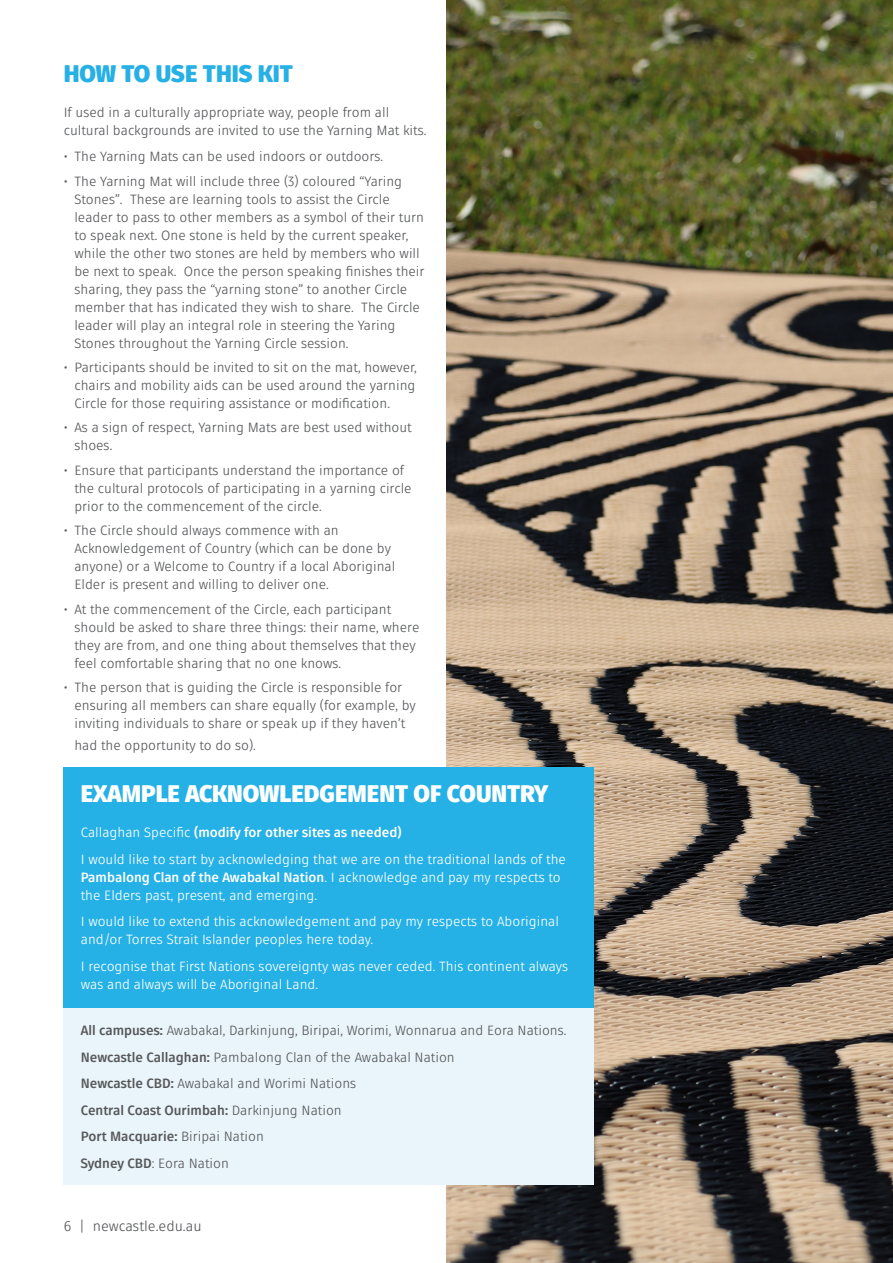
<style>
.page{position:relative;width:893px;height:1263px;background:#fff}
.page>*{position:absolute;margin:0;border:0;box-sizing:border-box;transform-origin:0 0}
.Sub_Heads_-_Tier_1{font:900 24px "Fuse V.2 Display";color:#fff}
.Sub_Heads_-_Tier_1-2{font:900 24px "Fuse V.2 Display";color:#26b0e5}
.t1{font:14.25px "Fuse V.2 Display";color:#57585a}
.BodyCopy___80__Black{font:13.5px/18px "Fuse V.2 Display";color:#57585a}
.BodyCopy___80__Black-2{font:13.5px/18px "Fuse V.2 Display";color:#fff}
.BodyCopy___80__Black-3{font:700 13.5px "Fuse V.2 Display";color:#57585a}
.BodyCopy___80__Black-4{font:700 13.5px "Fuse V.2 Display";color:#fff}
.s1{font-weight:400}
.s2{font-weight:700}
</style>
<div class="page">
<img style="left:446px;top:0;width:447px;height:1263px">
<div style="left:64px;top:767px;width:530px;height:241px;background:#26b1e6"></div>
<div style="left:64px;top:1008px;width:530px;height:177px;background:#eaf5fb"></div>
<p class="Sub_Heads_-_Tier_1-2" style="left:64px;top:57px;width:231px">HOW TO USE THIS KIT</p>
<p class="BodyCopy___80__Black" style="left:64px;top:103px;width:364px">If used in a culturally appropriate way, people from all cultural backgrounds are invited to use the Yarning Mat kits.</p>
<p class="BodyCopy___80__Black" style="left:64px;top:148px;width:321px">• The Yarning Mats can be used indoors or outdoors.</p>
<p class="BodyCopy___80__Black" style="left:74px;top:172px;width:352px;text-indent:-11px">• The Yarning Mat will include three (3) coloured “Yaring Stones”. These are learning tools to assist the Circle leader to pass to other members as a symbol of their turn to speak next. One stone is held by the current speaker, while the other two stones are held by members who will be next to speak. Once the person speaking finishes their sharing, they pass the “yarning stone” to another Circle member that has indicated they wish to share. The Circle leader will play an integral role in steering the Yaring Stones throughout the Yarning Circle session.</p>
<p class="BodyCopy___80__Black" style="left:74px;top:358px;width:344px;text-align:justify;text-indent:-11px">• Participants should be invited to sit on the mat, however, chairs and mobility aids can be used around the yarning Circle for those requiring assistance or modification.</p>
<p class="BodyCopy___80__Black" style="left:74px;top:419px;width:339px;text-indent:-11px">• As a sign of respect, Yarning Mats are best used without shoes.</p>
<p class="BodyCopy___80__Black" style="left:74px;top:461px;width:339px;text-indent:-11px">• Ensure that participants understand the importance of the cultural protocols of participating in a yarning circle prior to the commencement of the circle.</p>
<p class="BodyCopy___80__Black" style="left:74px;top:522px;width:322px;text-indent:-11px">• The Circle should always commence with an Acknowledgement of Country (which can be done by anyone) or a Welcome to Country if a local Aboriginal Elder is present and willing to deliver one.</p>
<p class="BodyCopy___80__Black" style="left:74px;top:600px;width:346px;text-indent:-11px">• At the commencement of the Circle, each participant should be asked to share three things: their name, where they are from, and one thing about themselves that they feel comfortable sharing that no one knows.</p>
<p class="BodyCopy___80__Black" style="left:74px;top:678px;width:343px;text-indent:-11px">• The person that is guiding the Circle is responsible for ensuring all members can share equally (for example, by inviting individuals to share or speak up if they haven’t</p>
<p class="BodyCopy___80__Black" style="left:74px;top:736px;width:183px">had the opportunity to do so).</p>
<p class="Sub_Heads_-_Tier_1" style="left:81px;top:777px;width:469px">EXAMPLE ACKNOWLEDGEMENT OF COUNTRY</p>
<p class="BodyCopy___80__Black-4" style="left:81px;top:824px;width:322px"><span class="s1">Callaghan Specific</span> (modify for other sites as needed)</p>
<p class="BodyCopy___80__Black-2" style="left:81px;top:850px;width:487px">I would like to start by acknowledging that we are on the traditional lands of the<br><span class="s2">Pambalong Clan of the Awabakal Nation</span>. I acknowledge and pay my respects to the Elders past, present, and emerging.</p>
<p class="BodyCopy___80__Black-2" style="left:81px;top:912px;width:480px">I would like to extend this acknowledgement and pay my respects to Aboriginal and/or Torres Strait Islander peoples here today.</p>
<p class="BodyCopy___80__Black-2" style="left:81px;top:957px;width:489px">I recognise that First Nations sovereignty was never ceded. This continent always was and always will be Aboriginal Land.</p>
<p class="BodyCopy___80__Black" style="left:81px;top:1022px;width:487px"><span class="s2">All campuses:</span> Awabakal, Darkinjung, Biripai, Worimi, Wonnarua and Eora Nations.</p>
<p class="BodyCopy___80__Black" style="left:81px;top:1048px;width:376px"><span class="s2">Newcastle Callaghan:</span> Pambalong Clan of the Awabakal Nation</p>
<p class="BodyCopy___80__Black" style="left:81px;top:1075px;width:277px"><span class="s2">Newcastle CBD:</span> Awabakal and Worimi Nations</p>
<p class="BodyCopy___80__Black-3" style="left:81px;top:1102px;width:263px">Central Coast Ourimbah: <span class="s1">Darkinjung Nation</span></p>
<p class="BodyCopy___80__Black-3" style="left:81px;top:1128px;width:185px">Port Macquarie: <span class="s1">Biripai Nation</span></p>
<p class="BodyCopy___80__Black" style="left:81px;top:1154px;width:150px"><span class="s2">Sydney CBD</span>: Eora Nation</p>
<p class="t1" style="left:64px;top:1217px;width:139px">6 | newcastle.edu.au</p>
</div>
